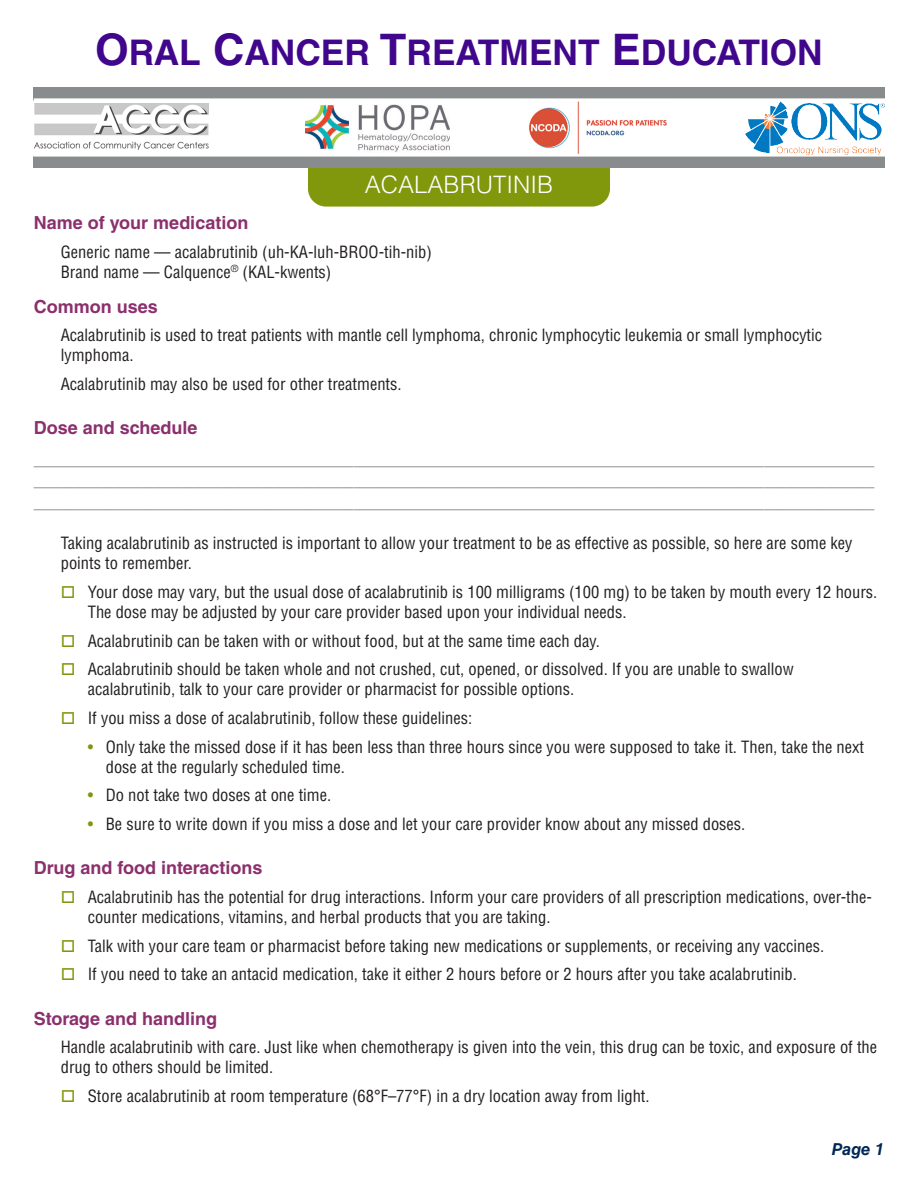
<style>
.page{position:relative;width:918px;height:1188px;background:#fff}
.page>*{position:absolute;margin:0;border:0;box-sizing:border-box;transform-origin:0 0}
.t1{font:700 35.4px "Helvetica LT Std";color:#40068b}
.t2{font:300 24px "Helvetica LT Std";color:#fff}
.t3{font:700 18px "Helvetica LT Std";color:#8a8b8d}
.subhead{font:700 18px "Helvetica LT Std";color:#8b306d}
.text{font:condensed 16.5px/19.8px "Helvetica LT Std";color:#231f20}
.table_bullet_point{font:condensed 16.5px/19.8px "Helvetica LT Std";color:#231f20}
.t4{font:italic 700 16.5px "Helvetica LT Std";color:#002855}
.s1{font-size:43.5px}
.s2{color:#81980d}
</style>
<div class="page">
<div style="left:308px;top:140px;width:302px;height:67px;background:#81980d;border-radius:18px"></div>
<div style="left:34px;top:88px;width:850px;height:79px;background:#898c8d"></div>
<div style="left:34px;top:98px;width:852px;height:58px;background:#fff;border:2px solid #fff"></div>
<img style="left:305px;top:104px;width:145px;height:50px">
<img style="left:745px;top:101px;width:140px;height:53px">
<img style="left:34px;top:104px;width:175px;height:45px">
<img style="left:525px;top:99px;width:145px;height:57px">
<h1 class="t1" style="left:95px;top:31px;width:729px"><span class="s1">O</span>RAL <span class="s1">C</span>ANCER <span class="s1">T</span>REATMENT <span class="s1">E</span>DUCATION</h1>
<h2 class="t2" style="left:365px;top:169px;width:190px">ACALABRUTINIB</h2>
<p class="subhead" style="left:34px;top:212px;width:216px">Name of your medication</p>
<p class="text" style="left:61px;top:242px;width:373px">Generic name — acalabrutinib (uh-KA-luh-BROO-tih-nib)</p>
<p class="text" style="left:61px;top:262px;width:272px">Brand name — Calquence<sup>®</sup> (KAL-kwents)</p>
<p class="subhead" style="left:34px;top:295px;width:126px">Common uses</p>
<p class="text" style="left:61px;top:325px;width:763px">Acalabrutinib is used to treat patients with mantle cell lymphoma, chronic lymphocytic leukemia or small lymphocytic lymphoma.</p>
<p class="text" style="left:61px;top:374px;width:342px">Acalabrutinib may also be used for other treatments.</p>
<p class="subhead" style="left:34px;top:417px;width:165px">Dose and schedule</p>
<p class="t3" style="left:34px;top:447px;width:842px">____________________________________________________________________________________</p>
<p class="t3" style="left:34px;top:469px;width:842px">____________________________________________________________________________________</p>
<p class="t3" style="left:34px;top:491px;width:842px">____________________________________________________________________________________</p>
<p class="text" style="left:61px;top:533px;width:793px">Taking acalabrutinib as instructed is important to allow your treatment to be as effective as possible, so here are some key points to remember.</p>
<p class="text" style="left:88px;top:582px;width:791px;text-indent:-27px"><span class="s2">□</span> Your dose may vary, but the usual dose of acalabrutinib is 100 milligrams (100 mg) to be taken by mouth every 12 hours.<br>The dose may be adjusted by your care provider based upon your individual needs.</p>
<p class="text" style="left:61px;top:631px;width:541px"><span class="s2">□</span> Acalabrutinib can be taken with or without food, but at the same time each day.</p>
<p class="text" style="left:88px;top:659px;width:708px;text-indent:-27px"><span class="s2">□</span> Acalabrutinib should be taken whole and not crushed, cut, opened, or dissolved. If you are unable to swallow acalabrutinib, talk to your care provider or pharmacist for possible options.</p>
<p class="text" style="left:61px;top:708px;width:413px"><span class="s2">□</span> If you miss a dose of acalabrutinib, follow these guidelines:</p>
<p class="table_bullet_point" style="left:106px;top:737px;width:760px;text-indent:-18px"><span class="s2">•</span> Only take the missed dose if it has been less than three hours since you were supposed to take it. Then, take the next dose at the regularly scheduled time.</p>
<p class="table_bullet_point" style="left:88px;top:785px;width:245px"><span class="s2">•</span> Do not take two doses at one time.</p>
<p class="table_bullet_point" style="left:88px;top:814px;width:659px"><span class="s2">•</span> Be sure to write down if you miss a dose and let your care provider know about any missed doses.</p>
<p class="subhead" style="left:34px;top:857px;width:230px">Drug and food interactions</p>
<p class="text" style="left:88px;top:887px;width:786px;text-indent:-27px"><span class="s2">□</span> Acalabrutinib has the potential for drug interactions. Inform your care providers of all prescription medications, over-the&shy;counter medications, vitamins, and herbal products that you are taking.</p>
<p class="text" style="left:61px;top:936px;width:765px"><span class="s2">□</span> Talk with your care team or pharmacist before taking new medications or supplements, or receiving any vaccines.</p>
<p class="text" style="left:61px;top:964px;width:738px"><span class="s2">□</span> If you need to take an antacid medication, take it either 2 hours before or 2 hours after you take acalabrutinib.</p>
<p class="subhead" style="left:34px;top:1007px;width:185px">Storage and handling</p>
<p class="text" style="left:61px;top:1037px;width:818px">Handle acalabrutinib with care. Just like when chemotherapy is given into the vein, this drug can be toxic, and exposure of the drug to others should be limited.</p>
<p class="text" style="left:61px;top:1086px;width:590px"><span class="s2">□</span> Store acalabrutinib at room temperature (68°F–77°F) in a dry location away from light.</p>
<p class="t4" style="left:832px;top:1139px;width:54px">Page 1</p>
</div>
